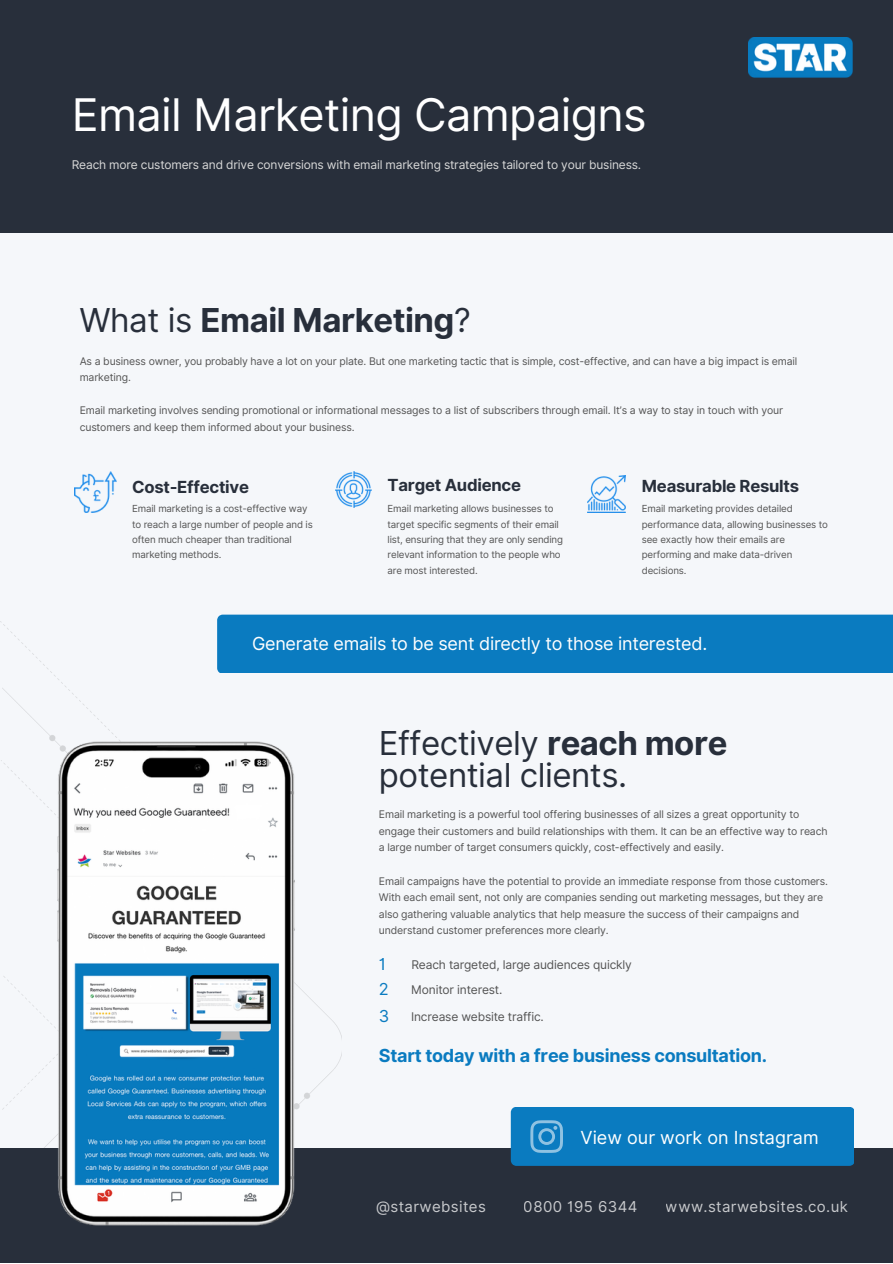
<style>
.page{position:relative;width:893px;height:1264px;background:#fff}
.page>*{position:absolute;margin:0;border:0;box-sizing:border-box;transform-origin:0 0}
.t1{font:45px "Inter";letter-spacing:-.015em;color:#fff}
.t2{font:33px/32.5px "Inter";letter-spacing:-.015em;color:#282f3b}
.t3{font:700 33px "Inter";letter-spacing:-.015em;color:#282f3b}
.t4{font:18px "Inter";letter-spacing:-.015em;color:#fff}
.t5{font:700 18px "Inter";letter-spacing:-.015em;color:#0a7bc0}
.t6{font:700 16.65px "Inter";letter-spacing:-.015em;color:#282f3b}
.t7{font:16.5px "Inter";color:#0a7bc0}
.t8{font:15px "Inter";letter-spacing:.025em;color:#fff}
.t9{font:12px "Inter";letter-spacing:-.015em;color:#d9d9d9}
.t10{font:12px "Inter";letter-spacing:-.015em;color:#545454}
.t11{font:10.5px/16.6px "Inter";letter-spacing:-.015em;color:#545454}
.t12{font:9.75px/15.5px "Inter";letter-spacing:-.015em;color:#545454}
.s1{font-weight:400}
.s2{font-weight:700}
</style>
<div class="page">
<div style="left:0;top:0;width:892px;height:1262px;background:#f5f7fa"></div>
<div style="left:0;top:0;width:892px;height:233px;background:#282f3b"></div>
<div style="left:0;top:1148px;width:892px;height:114px;background:#282f3b"></div>
<div style="left:510px;top:1107px;width:343px;height:58px;background:#0a7bc0"></div>
<img style="left:17px;top:690px;width:315px;height:536px">
<img style="left:588px;top:475px;width:37px;height:37px">
<img style="left:335px;top:472px;width:36px;height:36px">
<div style="left:217px;top:614px;width:675px;height:59px;background:#0a7bc0"></div>
<img style="left:75px;top:472px;width:41px;height:40px">
<img style="left:748px;top:38px;width:105px;height:40px">
<h1 class="t1" style="left:72px;top:88px;width:576px">Email Marketing Campaigns</h1>
<p class="t9" style="left:72px;top:157px;width:571px">Reach more customers and drive conversions with email marketing strategies tailored to your business.</p>
<h2 class="t3" style="left:79px;top:300px;width:392px"><span class="s1">What is</span> Email Marketing<span class="s1">?</span></h2>
<p class="t11" style="left:80px;top:352px;width:719px">As a business owner, you probably have a lot on your plate. But one marketing tactic that is simple, cost-effective, and can have a big impact is email marketing.</p>
<p class="t11" style="left:80px;top:402px;width:704px">Email marketing involves sending promotional or informational messages to a list of subscribers through email. It’s a way to stay in touch with your customers and keep them informed about your business.</p>
<h3 class="t6" style="left:132px;top:476px;width:118px">Cost-Effective</h3>
<p class="t12" style="left:132px;top:501px;width:182px">Email marketing is a cost-effective way to reach a large number of people and is often much cheaper than traditional marketing methods.</p>
<h3 class="t6" style="left:387px;top:475px;width:135px">Target Audience</h3>
<p class="t12" style="left:387px;top:501px;width:177px">Email marketing allows businesses to target specific segments of their email list, ensuring that they are only sending relevant information to the people who are most interested.</p>
<h3 class="t6" style="left:641px;top:476px;width:159px">Measurable Results</h3>
<p class="t12" style="left:641px;top:501px;width:187px">Email marketing provides detailed performance data, allowing businesses to see exactly how their emails are performing and make data-driven decisions.</p>
<h3 class="t4" style="left:252px;top:633px;width:456px">Generate emails to be sent directly to those interested.</h3>
<h2 class="t2" style="left:379px;top:726px;width:350px">Effectively <span class="s2">reach more </span>potential clients.</h2>
<p class="t11" style="left:379px;top:805px;width:450px">Email marketing is a powerful tool offering businesses of all sizes a great opportunity to engage their customers and build relationships with them. It can be an effective way to reach a large number of target consumers quickly, cost-effectively and easily.</p>
<p class="t11" style="left:379px;top:872px;width:450px">Email campaigns have the potential to provide an immediate response from those customers.<br>With each email sent, not only are companies sending out marketing messages, but they are also gathering valuable analytics that help measure the success of their campaigns and understand customer preferences more clearly.</p>
<h3 class="t7" style="left:379px;top:954px;width:9px">1</h3>
<p class="t10" style="left:411px;top:957px;width:222px">Reach targeted, large audiences quickly</p>
<h3 class="t7" style="left:379px;top:979px;width:11px">2</h3>
<p class="t10" style="left:411px;top:982px;width:93px">Monitor interest.</p>
<h3 class="t7" style="left:379px;top:1006px;width:12px">3</h3>
<p class="t10" style="left:411px;top:1009px;width:134px">Increase website traffic.</p>
<h3 class="t5" style="left:379px;top:1045px;width:389px">Start today with a free business consultation.</h3>
<h3 class="t4" style="left:580px;top:1126px;width:240px">View our work on Instagram</h3>
<h3 class="t8" style="left:376px;top:1197px;width:111px">@starwebsites</h3>
<h3 class="t8" style="left:523px;top:1197px;width:115px">0800 195 6344</h3>
<h3 class="t8" style="left:665px;top:1197px;width:183px">www.starwebsites.co.uk</h3>
</div>
